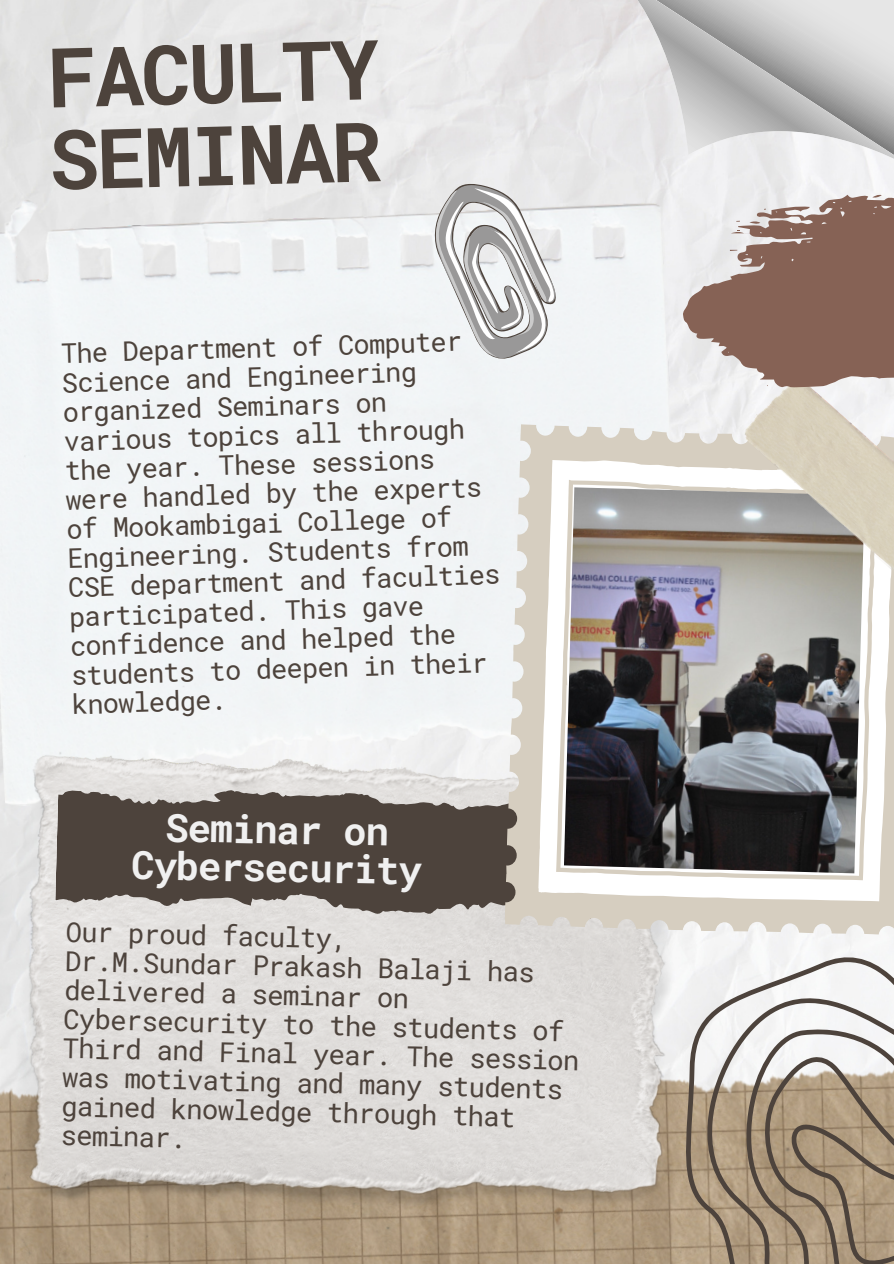
<style>
.page{position:relative;width:894px;height:1264px;background:#fff}
.page>*{position:absolute;margin:0;border:0;box-sizing:border-box;transform-origin:0 0}
.t1{font:700 82.5px/82.1px "Roboto Mono";color:#4d433c}
.t2{font:700 39px/38.2px "Roboto Mono";color:#f0f0f0;text-align:center}
.t3{font:27.45px/28.8px "Roboto Mono";color:#4d433c}
.t4{font:27px/29.2px "Roboto Mono";color:#4d433c}
</style>
<div class="page">
<svg style="left:618px;top:0;width:275px;height:180px"></svg>
<img style="left:0;top:1049px;width:682px;height:214px">
<img style="left:6px;top:750px;width:684px;height:472px">
<svg style="left:55px;top:783px;width:449px;height:140px;fill:#4d433c"></svg>
<svg style="left:392px;top:172px;width:202px;height:213px"></svg>
<svg style="left:504px;top:424px;width:389px;height:514px;fill:#d6cec0"></svg>
<svg style="left:537px;top:458px;width:356px;height:446px"></svg>
<img style="left:564px;top:487px;width:300px;height:386px">
<svg style="left:682px;top:952px;width:211px;height:311px"></svg>
<svg style="left:682px;top:192px;width:211px;height:407px"></svg>
<p class="t1" style="left:47px;top:33px;width:334px;rotate:-1deg">FACULTY<br>SEMINAR</p>
<p class="t4" style="left:59px;top:339px;width:434px;rotate:-2deg">The Department of Computer<br>Science and Engineering organized Seminars on various topics all through the year. These sessions were handled by the experts of Mookambigai College of<br>Engineering. Students from<br>CSE department and faculties participated. This gave confidence and helped the students to deepen in their knowledge.</p>
<p class="t2" style="left:132px;top:806px;width:292px;rotate:1deg">Seminar on<br>Cybersecurity</p>
<p class="t3" style="left:66px;top:917px;width:284px;rotate:1deg">Our proud faculty,</p>
<p class="t3" style="left:64px;top:947px;width:519px;rotate:1deg">Dr.M.Sundar Prakash Balaji has delivered a seminar on<br>Cybersecurity to the students of<br>Third and Final year. The session was motivating and many students gained knowledge through that seminar.</p>
</div>
